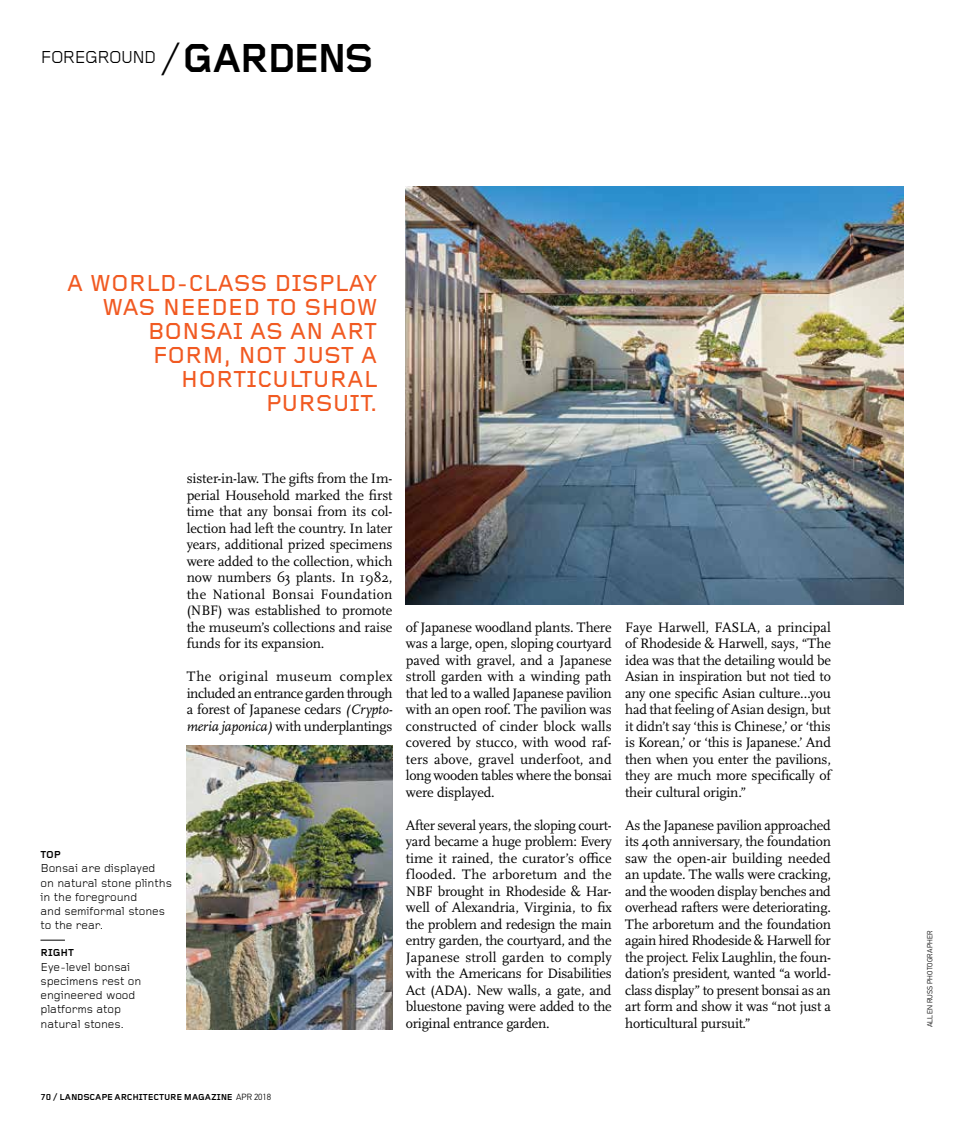
<style>
.page{position:relative;width:972px;height:1134px;background:#fff}
.page>*{position:absolute;margin:0;border:0;box-sizing:border-box;transform-origin:0 0}
.t1{font:500 24px/24px "Foundry Gridnik";color:#f15a22;text-align:right}
.t2{font:18px "Foundry Gridnik";letter-spacing:-.065em;color:#000}
.t3{font:14.25px/16.5px "Scala OT";letter-spacing:-.015em;color:#000;text-align:justify}
.t4{font:12px/14.2px "Foundry Gridnik";letter-spacing:-.01em;color:#000}
.t5{font:700 10.5px "Foundry Gridnik";color:#000}
.t6{font:700 9px "Foundry Gridnik";letter-spacing:-.02em;color:#000}
.t7{font:300 7.5px "PF Din Text Pro";letter-spacing:.02em;color:#000}
.s1{font-size:39px}
.s2{font-weight:700;font-size:42px}
.s3{font-style:italic}
.s4{font-family:"PF Din Text Pro";font-weight:300}
</style>
<div class="page">
<img style="left:187px;top:746px;width:205px;height:284px">
<img style="left:406px;top:187px;width:498px;height:418px">
<svg style="left:40px;top:940px;width:25px;height:1px"></svg>
<p class="t2" style="left:40px;top:47px;width:335px">FOREGROUND <span class="s1">/</span><span class="s2">GARDENS</span></p>
<h1 class="t1" style="left:67px;top:273px;width:312px">A WORLD-CLASS DISPLAY<br>WAS NEEDED TO SHOW<br>BONSAI AS AN ART<br>FORM, NOT JUST A<br>HORTICULTURAL<br>PURSUIT.</h1>
<p class="t5" style="left:40px;top:849px;width:22px">TOP</p>
<p class="t4" style="left:40px;top:862px;width:133px">Bonsai are displayed on natural stone plinths in the foreground<br>and semiformal stones to the rear.</p>
<p class="t5" style="left:40px;top:947px;width:35px">RIGHT</p>
<p class="t4" style="left:40px;top:960px;width:102px">Eye-level bonsai specimens rest on engineered wood platforms atop natural stones.</p>
<p class="t3" style="left:187px;top:470px;width:207px">sister-in-law. The gifts from the Im&shy;perial Household marked the first time that any bonsai from its col&shy;lection had left the country. In later years, additional prized specimens were added to the collection, which now numbers 63 plants. In 1982, the National Bonsai Foundation (NBF) was established to promote the museum’s collections and raise funds for its expansion.</p>
<p class="t3" style="left:187px;top:668px;width:207px">The original museum complex included an entrance garden through a forest of Japanese cedars <span class="s3">(Crypto&shy;meria japonica)</span> with underplantings</p>
<p class="t3" style="left:406px;top:619px;width:207px">of Japanese woodland plants. There was a large, open, sloping courtyard paved with gravel, and a Japanese stroll garden with a winding path that led to a walled Japanese pavilion with an open roof. The pavilion was constructed of cinder block walls covered by stucco, with wood raf&shy;ters above, gravel underfoot, and long wooden tables where the bonsai were displayed.</p>
<p class="t3" style="left:406px;top:817px;width:207px">After several years, the sloping court&shy;yard became a huge problem: Every time it rained, the curator’s office flooded. The arboretum and the NBF brought in Rhodeside &amp; Har&shy;well of Alexandria, Virginia, to fix the problem and redesign the main entry garden, the courtyard, and the Japanese stroll garden to comply with the Americans for Disabilities Act (ADA). New walls, a gate, and bluestone paving were added to the original entrance garden.</p>
<p class="t3" style="left:625px;top:619px;width:207px">Faye Harwell, FASLA, a principal of Rhodeside &amp; Harwell, says, “The idea was that the detailing would be Asian in inspiration but not tied to any one specific Asian culture…you had that feeling of Asian design, but it didn’t say ‘this is Chinese,’ or ‘this is Korean,’ or ‘this is Japanese.’ And then when you enter the pavilions, they are much more specifically of their cultural origin.”</p>
<p class="t3" style="left:625px;top:817px;width:207px">As the Japanese pavilion approached its 40th anniversary, the foundation saw the open-air building needed an update. The walls were cracking, and the wooden display benches and overhead rafters were deteriorating.<br>The arboretum and the foundation again hired Rhodeside &amp; Harwell for the project. Felix Laughlin, the foun&shy;dation’s president, wanted “a world&shy;class display” to present bonsai as an art form and show it was “not just a horticultural pursuit.”</p>
<p class="t6" style="left:40px;top:1092px;width:232px">70 / LANDSCAPE ARCHITECTURE MAGAZINE <span class="s4">APR 2018</span></p>
<p class="t7" style="left:926px;top:1027px;width:98px;rotate:-90deg">ALLEN RUSS PHOTOGRAPHER</p>
</div>
